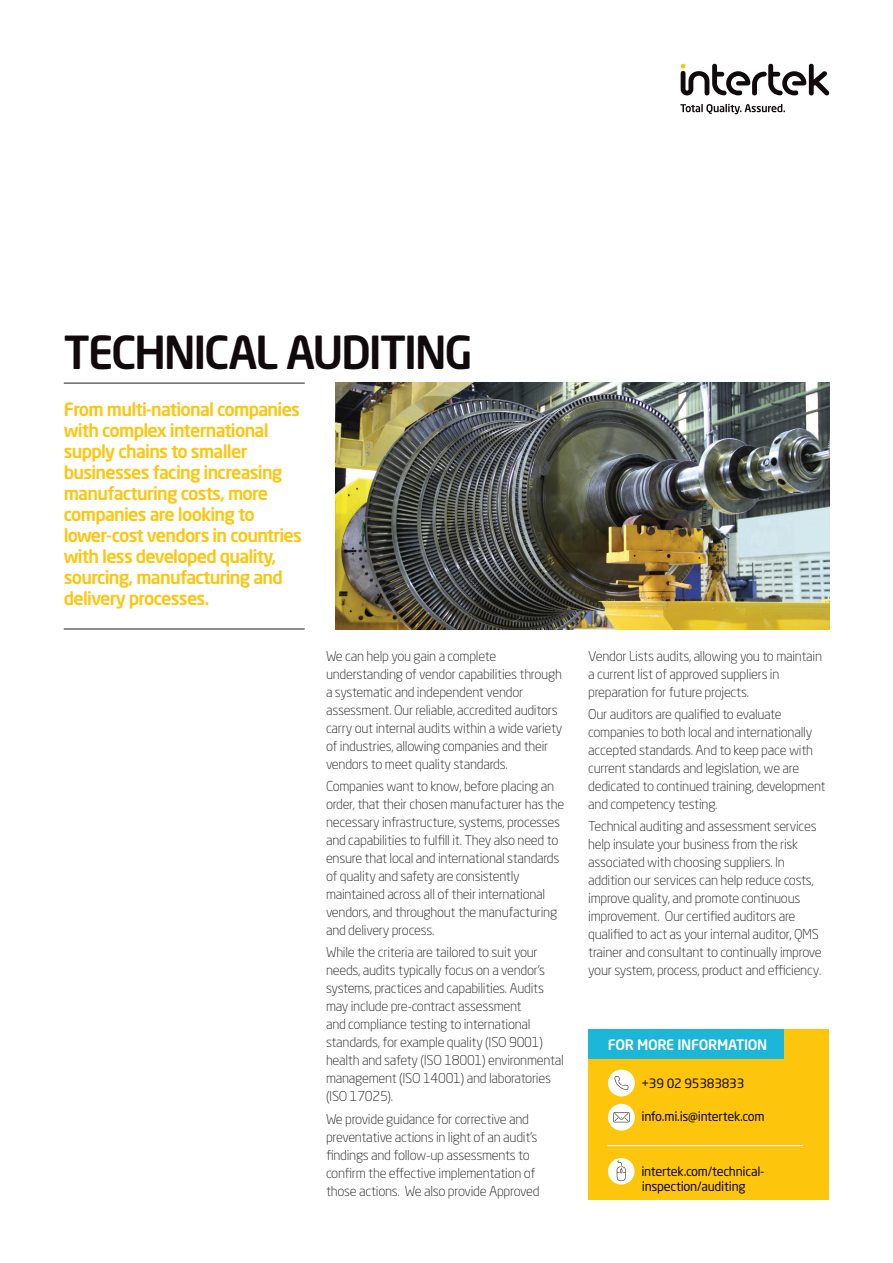
<style>
.page{position:relative;width:893px;height:1263px;background:#fff}
.page>*{position:absolute;margin:0;border:0;box-sizing:border-box;transform-origin:0 0}
.t1{font:500 45px "Neo Sans Std";letter-spacing:-.05em;color:#110a0c}
.t2{font:500 18px/21px "Neo Sans Std";letter-spacing:-.04em;color:#fec50d}
.t3{font:500 14.25px "Neo Sans Std";letter-spacing:-.02em;color:#fff}
.t4{font:300 13.5px/18px "Neo Sans Std";letter-spacing:-.02em;color:#231f20}
.t5{font:12.75px/15px "Neo Sans Std";letter-spacing:-.02em;color:#110a0c}
</style>
<div class="page">
<div style="left:588px;top:1029px;width:241px;height:170px;background:#fec50d"></div>
<div style="left:588px;top:1029px;width:196px;height:30px;background:#1cb6d8"></div>
<div style="left:608px;top:1069px;width:27px;height:27px;background:#fff;border-radius:50%"></div>
<svg style="left:614px;top:1076px;width:14px;height:14px"></svg>
<div style="left:608px;top:1104px;width:27px;height:27px;background:#fff;border-radius:50%"></div>
<svg style="left:613px;top:1112px;width:16px;height:10px"></svg>
<div style="left:608px;top:1158px;width:26px;height:26px;background:#fff;border-radius:50%"></div>
<svg style="left:617px;top:1160px;width:9px;height:21px"></svg>
<hr style="left:607px;top:1145px;width:196px;height:1px;background:#fff">
<svg style="left:680px;top:104px;width:105px;height:10px"></svg>
<svg style="left:681px;top:64px;width:148px;height:31px"></svg>
<hr style="left:64px;top:629px;width:241px;height:1px;background:#231f20">
<hr style="left:64px;top:383px;width:241px;height:1px;background:#231f20">
<img style="left:336px;top:383px;width:493px;height:246px">
<h1 class="t1" style="left:64px;top:324px;width:411px">TECHNICAL AUDITING</h1>
<p class="t2" style="left:64px;top:398px;width:240px">From multi-national companies with complex international supply chains to smaller businesses facing increasing manufacturing costs, more companies are looking to lower-cost vendors in countries with less developed quality, sourcing, manufacturing and delivery processes.</p>
<p class="t4" style="left:326px;top:647px;width:238px">We can help you gain a complete understanding of vendor capabilities through a systematic and independent vendor assessment. Our reliable, accredited auditors carry out internal audits within a wide variety of industries, allowing companies and their vendors to meet quality standards.</p>
<p class="t4" style="left:326px;top:777px;width:240px">Companies want to know, before placing an order, that their chosen manufacturer has the necessary infrastructure, systems, processes and capabilities to fulfill it. They also need to ensure that local and international standards of quality and safety are consistently maintained across all of their international vendors, and throughout the manufacturing and delivery process.</p>
<p class="t4" style="left:326px;top:943px;width:239px">While the criteria are tailored to suit your needs, audits typically focus on a vendor’s systems, practices and capabilities. Audits may include pre-contract assessment<br>and compliance testing to international standards, for example quality (ISO 9001) health and safety (ISO 18001) environmental management (ISO 14001) and laboratories (ISO 17025).</p>
<p class="t4" style="left:326px;top:1109px;width:215px">We provide guidance for corrective and preventative actions in light of an audit’s findings and follow-up assessments to confirm the effective implementation of those actions. We also provide Approved</p>
<p class="t4" style="left:588px;top:647px;width:235px">Vendor Lists audits, allowing you to maintain a current list of approved suppliers in preparation for future projects.</p>
<p class="t4" style="left:588px;top:705px;width:239px">Our auditors are qualified to evaluate companies to both local and internationally accepted standards. And to keep pace with current standards and legislation, we are dedicated to continued training, development and competency testing.</p>
<p class="t4" style="left:588px;top:817px;width:235px">Technical auditing and assessment services help insulate your business from the risk associated with choosing suppliers. In addition our services can help reduce costs, improve quality, and promote continuous improvement. Our certified auditors are qualified to act as your internal auditor, QMS trainer and consultant to continually improve your system, process, product and efficiency.</p>
<p class="t3" style="left:608px;top:1036px;width:161px">FOR MORE INFORMATION</p>
<p class="t5" style="left:641px;top:1076px;width:105px">+39 02 95383833</p>
<p class="t5" style="left:641px;top:1108px;width:125px">info.mi.is@intertek.com</p>
<p class="t5" style="left:641px;top:1164px;width:125px">intertek.com/technical&shy;inspection/auditing</p>
</div>
